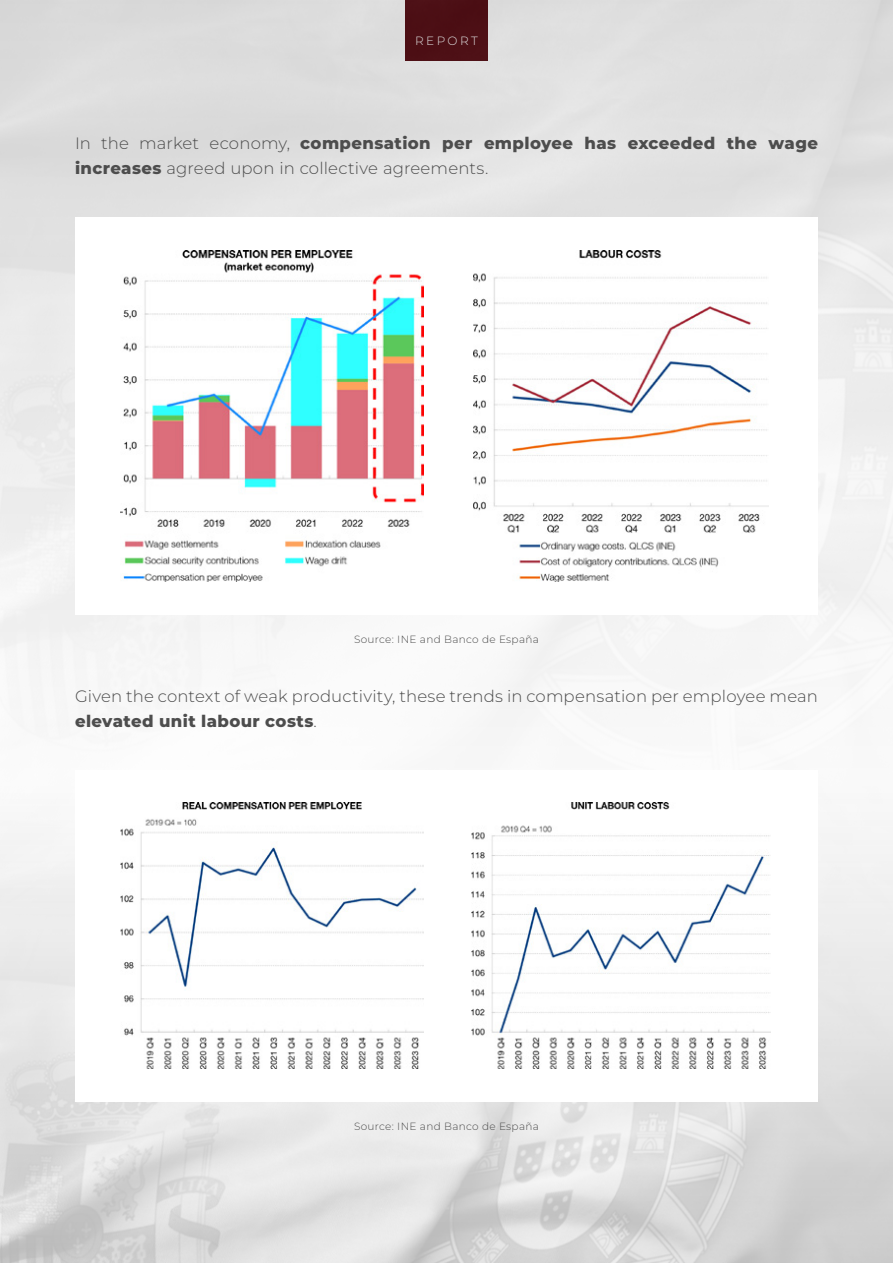
<style>
.page{position:relative;width:893px;height:1263px;background:#fff}
.page>*{position:absolute;margin:0;border:0;box-sizing:border-box;transform-origin:0 0}
.t1{font:300 16.5px/25.5px "Montserrat";letter-spacing:.01em;color:#4d4d4d}
.t2{font:300 12px "Montserrat";letter-spacing:.2em;color:#fff}
.t3{font:300 10.5px "Montserrat";letter-spacing:.03em;color:#4d4d4d}
.s1{font-weight:800}
</style>
<div class="page">
<img style="left:0;top:0;width:893px;height:727px">
<img style="left:0;top:824px;width:893px;height:439px">
<div style="left:75px;top:770px;width:743px;height:331px;background:#fff"></div>
<div style="left:75px;top:217px;width:743px;height:398px;background:#fff"></div>
<img style="left:121px;top:250px;width:302px;height:331px">
<img style="left:474px;top:250px;width:294px;height:331px">
<img style="left:121px;top:802px;width:302px;height:267px">
<img style="left:472px;top:802px;width:299px;height:267px">
<p class="t2" style="left:415px;top:33px;width:64px">REPORT</p>
<p class="t1" style="left:75px;top:130px;width:744px">In the market economy, <span class="s1">compensation per employee has exceeded the wage increases</span> agreed upon in collective agreements.</p>
<p class="t3" style="left:354px;top:632px;width:186px">Source: INE and Banco de España</p>
<p class="t1" style="left:75px;top:683px;width:744px">Given the context of weak productivity, these trends in compensation per employee mean <span class="s1">elevated unit labour costs</span>.</p>
<p class="t3" style="left:354px;top:1119px;width:186px">Source: INE and Banco de España</p>
</div>
